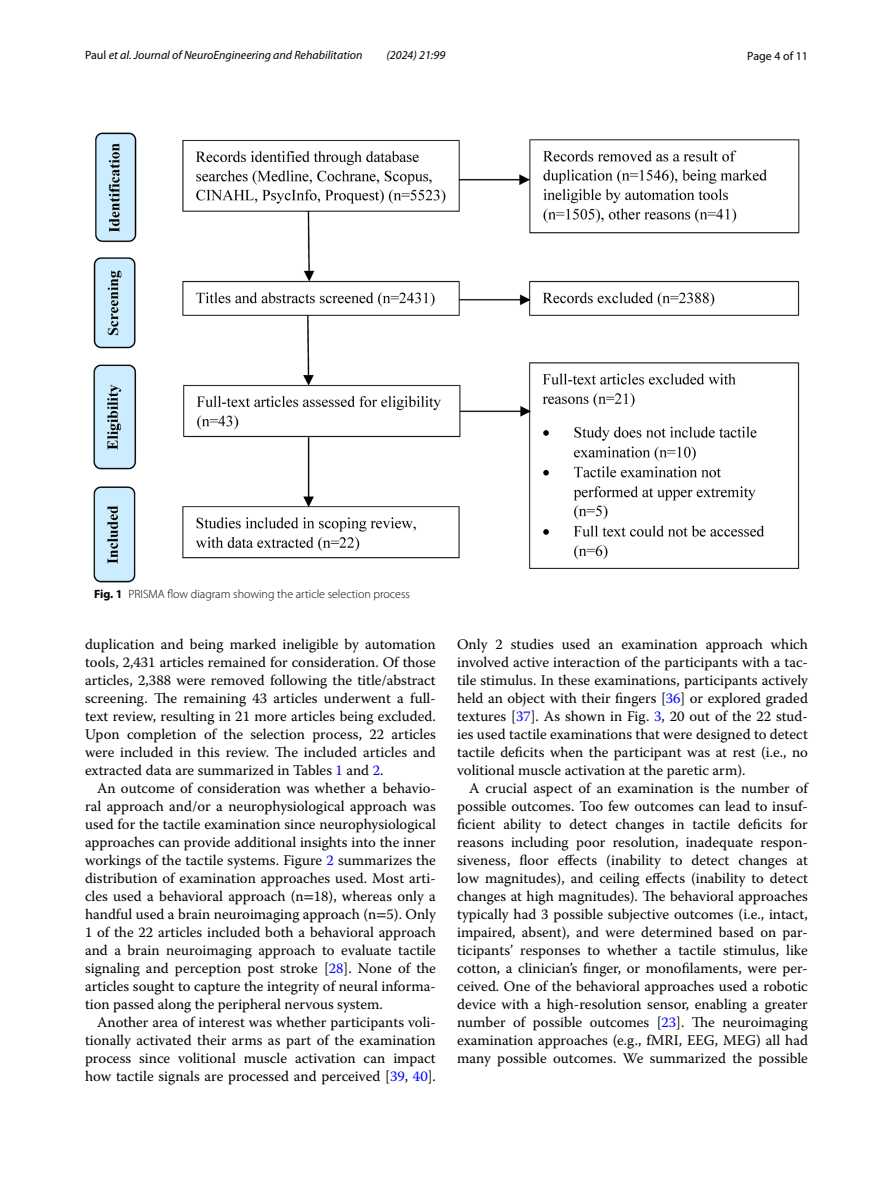
<style>
.page{position:relative;width:893px;height:1187px;background:#fff}
.page>*{position:absolute;margin:0;border:0;box-sizing:border-box;transform-origin:0 0}
.t1{font:14.7px/18px "Warnock Pro";color:#000;text-align:justify}
.t2{font:italic 12px "Myriad Pro";color:#000}
.t3{font:300 12px "Myriad Pro";color:#000}
.t4{font:12px "Myriad Pro";color:#000}
.s1{font-style:normal}
.s2{font-weight:700}
.s3{color:#00f}
.s4{font-family:"STIX"}
</style>
<div class="page">
<img style="left:94px;top:133px;width:705px;height:450px">
<p class="t2" style="left:85px;top:48px;width:279px"><span class="s1">Paul</span> et al. Journal of NeuroEngineering and Rehabilitation</p>
<p class="t2" style="left:387px;top:48px;width:60px">(2024) 21:99</p>
<p class="t4" style="left:747px;top:48px;width:62px">Page 4 of 11</p>
<p class="t3" style="left:94px;top:587px;width:317px"><span class="s2">Fig. 1</span> PRISMA flow diagram showing the article selection process</p>
<p class="t1" style="left:85px;top:635px;width:352px">duplication and being marked ineligible by automation tools, 2,431 articles remained for consideration. Of those articles, 2,388 were removed following the title/abstract screening. The remaining 43 articles underwent a full&shy;text review, resulting in 21 more articles being excluded.<br>Upon completion of the selection process, 22 articles were included in this review. The included articles and extracted data are summarized in Tables <span class="s3">1</span> and <span class="s3">2</span>.</p>
<p class="t1" style="left:85px;top:779px;width:352px;text-indent:12px">An outcome of consideration was whether a behavio&shy;ral approach and/or a neurophysiological approach was used for the tactile examination since neurophysiological approaches can provide additional insights into the inner workings of the tactile systems. Figure <span class="s3">2</span> summarizes the distribution of examination approaches used. Most arti&shy;cles used a behavioral approach (n<span class="s4">=</span>18), whereas only a handful used a brain neuroimaging approach (n<span class="s4">=</span>5). Only 1 of the 22 articles included both a behavioral approach and a brain neuroimaging approach to evaluate tactile signaling and perception post stroke [<span class="s3">28</span>]. None of the articles sought to capture the integrity of neural informa&shy;tion passed along the peripheral nervous system.</p>
<p class="t1" style="left:85px;top:1013px;width:352px;text-indent:12px">Another area of interest was whether participants voli&shy;tionally activated their arms as part of the examination process since volitional muscle activation can impact how tactile signals are processed and perceived [<span class="s3">39</span>, <span class="s3">40</span>].</p>
<p class="t1" style="left:457px;top:635px;width:352px">Only 2 studies used an examination approach which involved active interaction of the participants with a tac&shy;tile stimulus. In these examinations, participants actively held an object with their fingers [<span class="s3">36</span>] or explored graded textures [<span class="s3">37</span>]. As shown in Fig. <span class="s3">3</span>, 20 out of the 22 stud&shy;ies used tactile examinations that were designed to detect tactile deficits when the participant was at rest (i.e., no volitional muscle activation at the paretic arm).</p>
<p class="t1" style="left:457px;top:779px;width:352px;text-indent:12px">A crucial aspect of an examination is the number of possible outcomes. Too few outcomes can lead to insuf&shy;ficient ability to detect changes in tactile deficits for reasons including poor resolution, inadequate respon&shy;siveness, floor effects (inability to detect changes at low magnitudes), and ceiling effects (inability to detect changes at high magnitudes). The behavioral approaches typically had 3 possible subjective outcomes (i.e., intact, impaired, absent), and were determined based on par&shy;ticipants’ responses to whether a tactile stimulus, like cotton, a clinician’s finger, or monofilaments, were per&shy;ceived. One of the behavioral approaches used a robotic device with a high-resolution sensor, enabling a greater number of possible outcomes [<span class="s3">23</span>]. The neuroimaging examination approaches (e.g., fMRI, EEG, MEG) all had many possible outcomes. We summarized the possible</p>
</div>
